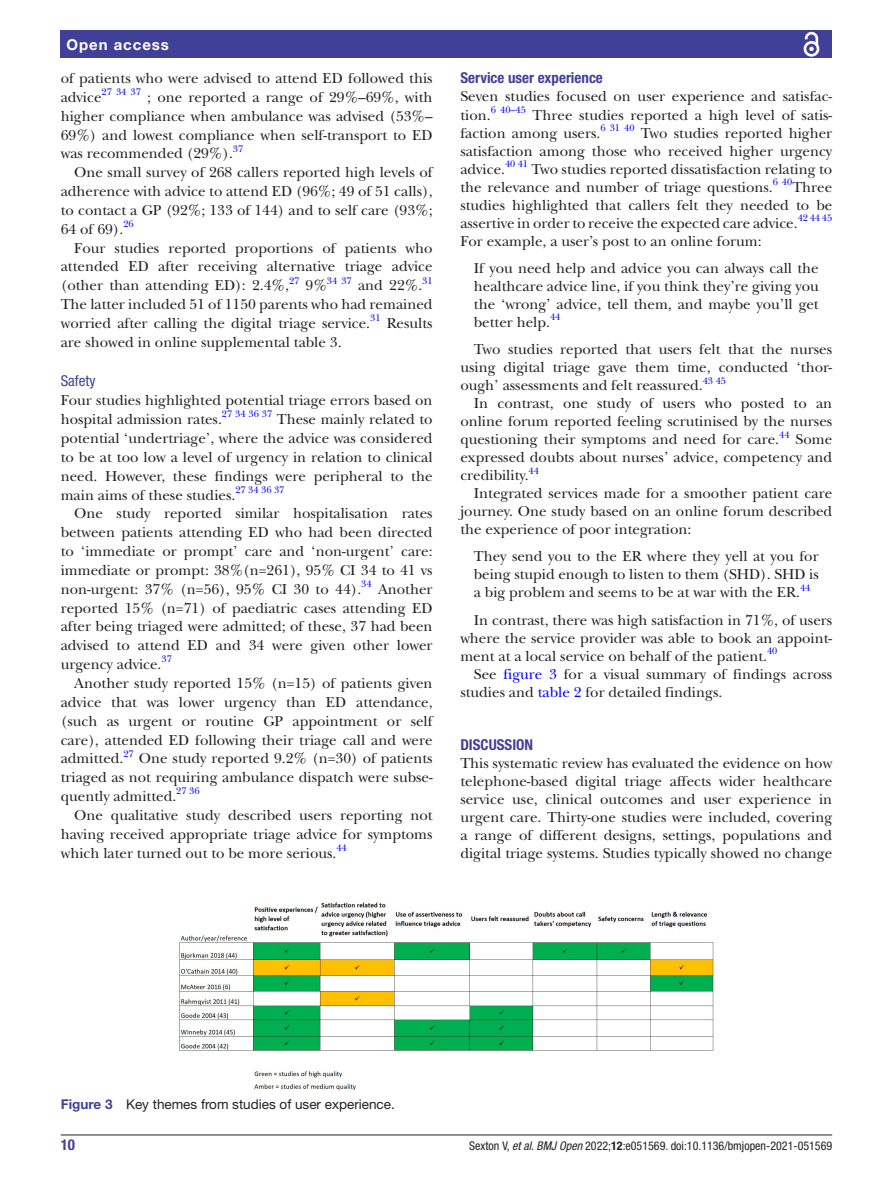
<style>
.page{position:relative;width:893px;height:1191px;background:#fff}
.page>*{position:absolute;margin:0;border:0;box-sizing:border-box;transform-origin:0 0}
.t1{font:15px/18.9px "New Baskerville";color:#231f20;text-align:justify}
.t2{font:700 condensed 15px "Helvetica Neue LT Std";color:#414099}
.t3{font:700 15px "Helvetica Neue LT Std";letter-spacing:.065em;color:#fff}
.t4{font:condensed 15px "Helvetica Neue LT Std";color:#414099}
.t5{font:13.5px "Helvetica Neue LT Std";color:#231f20}
.t6{font:condensed 12px "Helvetica Neue LT Std";color:#231f20}
.t7{font:9.9px "New Baskerville";color:#00f}
.s1{color:#00f}
.s2{font-weight:700;color:#414099}
.s3{font-style:italic}
.s4{font-weight:700}
</style>
<div class="page">
<hr style="left:61px;top:1134px;width:771px;height:1px;background:#231f20">
<div style="left:61px;top:31px;width:771px;height:27px;background:#414099"></div>
<svg style="left:803px;top:31px;width:17px;height:26px"></svg>
<img style="left:179px;top:901px;width:535px;height:190px">
<p class="t3" style="left:66px;top:35px;width:104px">Open access</p>
<p class="t1" style="left:61px;top:69px;width:373px">of patients who were advised to attend ED followed this advice</p>
<p class="t7" style="left:102px;top:86px;width:41px">27 34 37</p>
<p class="t1" style="left:61px;top:88px;width:373px;text-indent:86px">; one reported a range of 29%–69%, with higher compliance when ambulance was advised (53%– 69%) and lowest compliance when self-transport to ED was recommended (29%).</p>
<p class="t7" style="left:233px;top:143px;width:12px">37</p>
<p class="t1" style="left:61px;top:163px;width:373px;text-indent:14px">One small survey of 268 callers reported high levels of adherence with advice to attend ED (96%; 49 of 51 calls), to contact a GP (92%; 133 of 144) and to self care (93%; 64 of 69).</p>
<p class="t7" style="left:123px;top:218px;width:12px">26</p>
<p class="t1" style="left:61px;top:238px;width:373px;text-indent:14px">Four studies reported proportions of patients who attended ED after receiving alternative triage advice (other than attending ED): 2.4%,</p>
<p class="t7" style="left:289px;top:275px;width:12px">27</p>
<p class="t1" style="left:306px;top:276px;width:23px">9%</p>
<p class="t7" style="left:327px;top:275px;width:26px">34 37</p>
<p class="t1" style="left:358px;top:276px;width:66px">and 22%.</p>
<p class="t7" style="left:422px;top:275px;width:12px">31</p>
<p class="t1" style="left:61px;top:295px;width:373px">The latter included 51 of 1150 parents who had remained worried after calling the digital triage service.</p>
<p class="t7" style="left:370px;top:312px;width:12px">31</p>
<p class="t1" style="left:387px;top:314px;width:47px">Results</p>
<p class="t1" style="left:61px;top:333px;width:282px">are showed in online supplemental table 3.</p>
<p class="t4" style="left:61px;top:372px;width:36px">Safety</p>
<p class="t1" style="left:61px;top:391px;width:373px">Four studies highlighted potential triage errors based on hospital admission rates.<sup>27</sup> <sup>34</sup> <sup>36</sup> <sup>37</sup> These mainly related to potential ‘undertriage’, where the advice was considered to be at too low a level of urgency in relation to clinical need. However, these findings were peripheral to the main aims of these studies.<sup>27</sup> <sup>34</sup> <sup>36</sup> <sup>37</sup></p>
<p class="t1" style="left:61px;top:504px;width:373px;text-indent:14px">One study reported similar hospitalisation rates between patients attending ED who had been directed to ‘immediate or prompt’ care and ‘non-urgent’ care: immediate or prompt: 38%(n=261), 95% CI 34 to 41 vs non-urgent: 37% (n=56), 95% CI 30 to 44).</p>
<p class="t7" style="left:361px;top:578px;width:12px">34</p>
<p class="t1" style="left:61px;top:579px;width:373px;text-indent:317px">Another reported 15% (n=71) of paediatric cases attending ED after being triaged were admitted; of these, 37 had been advised to attend ED and 34 were given other lower urgency advice.<sup>37</sup></p>
<p class="t1" style="left:61px;top:674px;width:373px;text-indent:14px">Another study reported 15% (n=15) of patients given advice that was lower urgency than ED attendance, (such as urgent or routine GP appointment or self care), attended ED following their triage call and were admitted.</p>
<p class="t7" style="left:123px;top:747px;width:12px">27</p>
<p class="t1" style="left:61px;top:749px;width:373px;text-indent:78px">One study reported 9.2% (n=30) of patients triaged as not requiring ambulance dispatch were subse&shy;quently admitted.</p>
<p class="t7" style="left:176px;top:785px;width:25px">27 36</p>
<p class="t1" style="left:61px;top:805px;width:373px;text-indent:14px">One qualitative study described users reporting not having received appropriate triage advice for symptoms which later turned out to be more serious.<sup>44</sup></p>
<p class="t2" style="left:460px;top:69px;width:144px">Service user experience</p>
<p class="t1" style="left:460px;top:88px;width:373px;line-height:18px">Seven studies focused on user experience and satisfac&shy;tion.</p>
<p class="t7" style="left:491px;top:104px;width:37px">6 40–45</p>
<p class="t1" style="left:460px;top:106px;width:373px;line-height:18px;text-indent:72px">Three studies reported a high level of satis&shy;faction among users.</p>
<p class="t7" style="left:600px;top:122px;width:36px">6 31 40</p>
<p class="t1" style="left:460px;top:124px;width:373px;line-height:18px;text-indent:180px">Two studies reported higher satisfaction among those who received higher urgency advice.</p>
<p class="t7" style="left:505px;top:158px;width:24px">40 41</p>
<p class="t1" style="left:460px;top:160px;width:373px;line-height:18px;text-indent:71px">Two studies reported dissatisfaction relating to the relevance and number of triage questions.</p>
<p class="t7" style="left:773px;top:176px;width:21px">6 40</p>
<p class="t1" style="left:460px;top:178px;width:373px;line-height:18px;text-indent:332px">Three studies highlighted that callers felt they needed to be assertive in order to receive the expected care advice.</p>
<p class="t7" style="left:798px;top:212px;width:36px">42 44 45</p>
<p class="t1" style="left:474px;top:227px;width:346px;line-height:27px;text-indent:-14px">For example, a user’s post to an online forum:<br>If you need help and advice you can always call the</p>
<p class="t1" style="left:474px;top:277px;width:346px;line-height:18px">healthcare advice line, if you think they’re giving you the ‘wrong’ advice, tell them, and maybe you’ll get better help.</p>
<p class="t7" style="left:550px;top:311px;width:12px">44</p>
<p class="t1" style="left:460px;top:340px;width:373px;line-height:18px;text-indent:14px">Two studies reported that users felt that the nurses using digital triage gave them time, conducted ‘thor&shy;ough’ assessments and felt reassured.</p>
<p class="t7" style="left:703px;top:374px;width:25px">43 45</p>
<p class="t1" style="left:460px;top:394px;width:373px;line-height:18px;text-indent:14px">In contrast, one study of users who posted to an online forum reported feeling scrutinised by the nurses questioning their symptoms and need for care.</p>
<p class="t7" style="left:779px;top:428px;width:12px">44</p>
<p class="t1" style="left:460px;top:430px;width:373px;line-height:18px;text-indent:335px">Some expressed doubts about nurses’ advice, competency and credibility.<sup>44</sup></p>
<p class="t1" style="left:460px;top:484px;width:373px;line-height:18px;text-indent:14px">Integrated services made for a smoother patient care journey. One study based on an online forum described the experience of poor integration:</p>
<p class="t1" style="left:474px;top:547px;width:346px;line-height:18px">They send you to the ER where they yell at you for being stupid enough to listen to them (SHD). SHD is a big problem and seems to be at war with the ER.</p>
<p class="t7" style="left:800px;top:581px;width:12px">44</p>
<p class="t1" style="left:460px;top:611px;width:373px;line-height:18px;text-indent:14px">In contrast, there was high satisfaction in 71%, of users where the service provider was able to book an appoint&shy;ment at a local service on behalf of the patient.</p>
<p class="t7" style="left:767px;top:645px;width:12px">40</p>
<p class="t1" style="left:460px;top:665px;width:373px;line-height:18px;text-indent:14px">See <span class="s1">figure 3</span> for a visual summary of findings across studies and <span class="s1">table 2</span> for detailed findings.</p>
<p class="t2" style="left:460px;top:736px;width:74px">DISCUSSION</p>
<p class="t1" style="left:460px;top:754px;width:373px;line-height:18px">This systematic review has evaluated the evidence on how telephone-based digital triage affects wider healthcare service use, clinical outcomes and user experience in urgent care. Thirty-one studies were included, covering a range of different designs, settings, populations and digital triage systems. Studies typically showed no change</p>
<p class="t5" style="left:61px;top:1096px;width:336px"><span class="s2">Figure 3</span> Key themes from studies of user experience.</p>
<p class="t2" style="left:61px;top:1135px;width:16px">10</p>
<p class="t6" style="left:469px;top:1138px;width:364px">Sexton V, <span class="s3">et al</span>. <span class="s3">BMJ Open</span> 2022;<span class="s4">12</span>:e051569. doi:10.1136/bmjopen-2021-051569</p>
</div>
